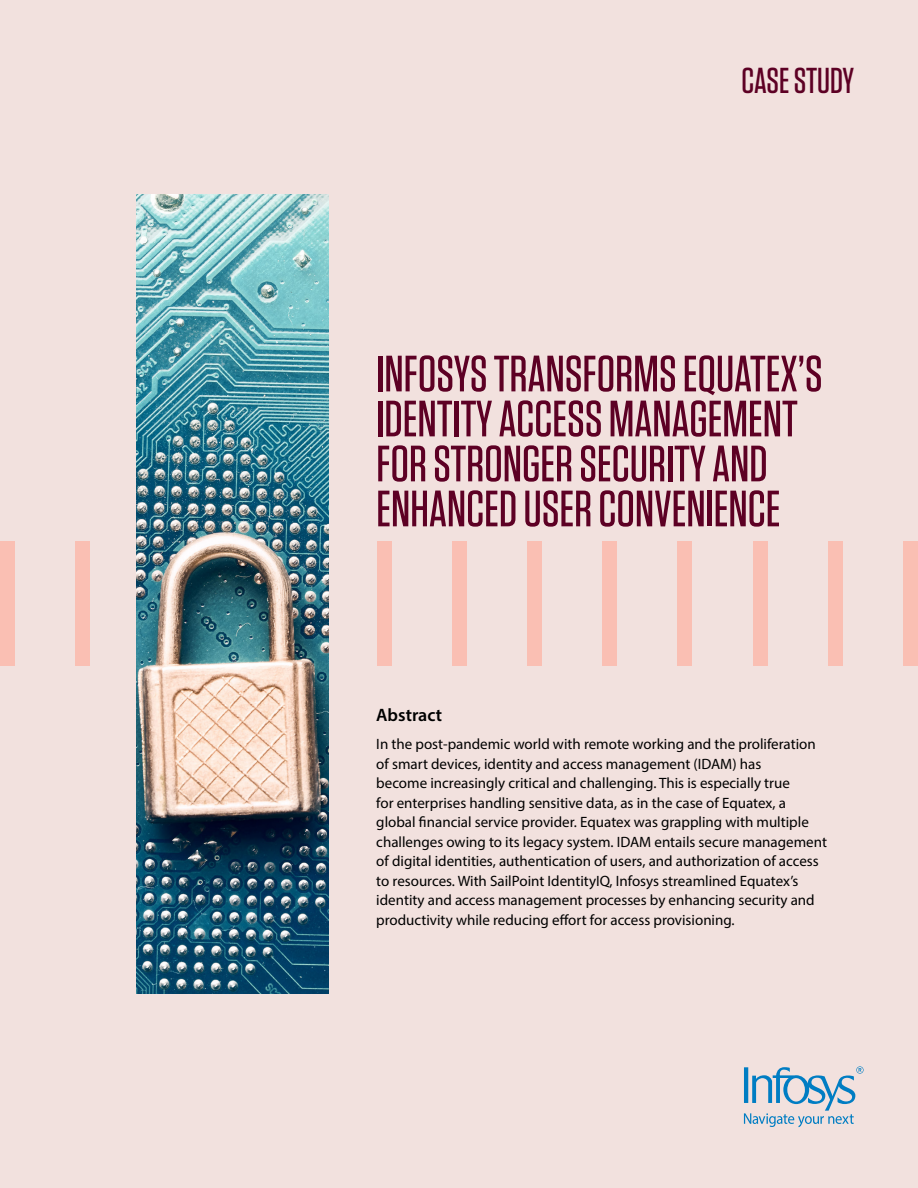
<style>
.page{position:relative;width:918px;height:1188px;background:#f2e1de}
.page>*{position:absolute;margin:0;border:0;box-sizing:border-box;transform-origin:0 0}
.t1{font:500 51px/45px "Tungsten";color:#5d0024}
.t2{font:500 36px "Tungsten";letter-spacing:-.005em;color:#5d0024}
.t3{font:600 18px "Myriad Pro";color:#000}
.t4{font:15px/19.5px "Myriad Pro";color:#000}
</style>
<div class="page">
<div style="left:0;top:541px;width:15px;height:125px;background:#fabfb3"></div>
<div style="left:75px;top:541px;width:15px;height:125px;background:#fabfb3"></div>
<div style="left:828px;top:541px;width:15px;height:125px;background:#fabfb3"></div>
<div style="left:753px;top:541px;width:15px;height:125px;background:#fabfb3"></div>
<div style="left:527px;top:541px;width:15px;height:125px;background:#fabfb3"></div>
<div style="left:452px;top:541px;width:15px;height:125px;background:#fabfb3"></div>
<div style="left:677px;top:541px;width:15px;height:125px;background:#fabfb3"></div>
<div style="left:602px;top:541px;width:15px;height:125px;background:#fabfb3"></div>
<div style="left:377px;top:541px;width:15px;height:125px;background:#fabfb3"></div>
<div style="left:903px;top:541px;width:15px;height:125px;background:#fabfb3"></div>
<img style="left:136px;top:194px;width:192px;height:800px">
<svg style="left:744px;top:1066px;width:120px;height:61px"></svg>
<h2 class="t2" style="left:742px;top:61px;width:114px">CASE STUDY</h2>
<h1 class="t1" style="left:376px;top:352px;width:448px">INFOSYS TRANSFORMS EQUATEX’S<br>IDENTITY ACCESS MANAGEMENT<br>FOR STRONGER SECURITY AND<br>ENHANCED USER CONVENIENCE</h1>
<p class="t3" style="left:376px;top:704px;width:67px">Abstract</p>
<p class="t4" style="left:376px;top:734px;width:452px">In the post-pandemic world with remote working and the proliferation of smart devices, identity and access management (IDAM) has<br>become increasingly critical and challenging. This is especially true<br>for enterprises handling sensitive data, as in the case of Equatex, a global financial service provider. Equatex was grappling with multiple challenges owing to its legacy system. IDAM entails secure management of digital identities, authentication of users, and authorization of access to resources. With SailPoint IdentityIQ, Infosys streamlined Equatex’s identity and access management processes by enhancing security and productivity while reducing effort for access provisioning.</p>
</div>
